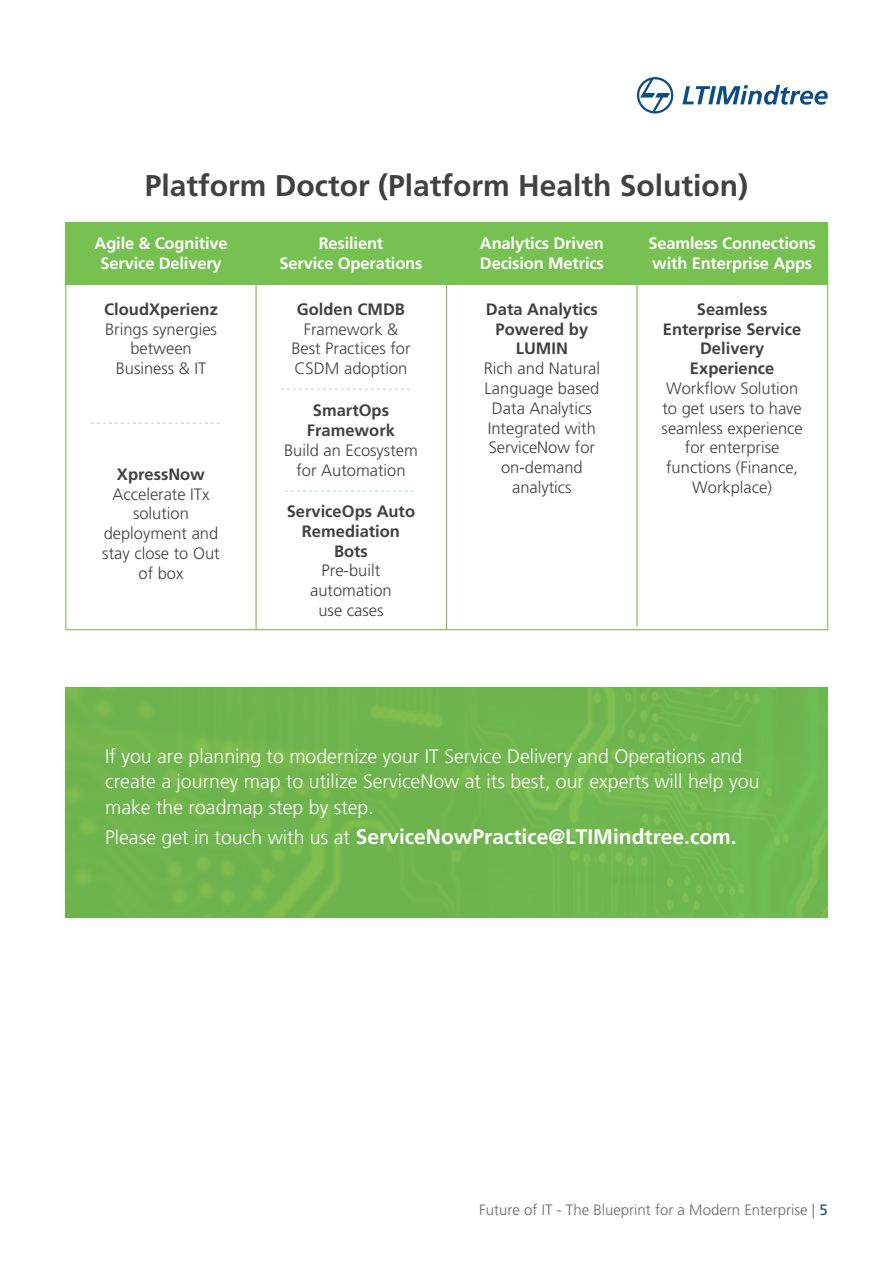
<style>
.page{position:relative;width:893px;height:1263px;background:#fff}
.page>*{position:absolute;margin:0;border:0;box-sizing:border-box;transform-origin:0 0}
.t1{font:700 30px "Frutiger LT Pro";color:#414142}
.t2{font:700 21px "Frutiger LT Pro";color:#fff}
.t3{font:300 19.5px/25.5px "Frutiger LT Pro";color:#fff}
.t4{font:300 16.5px/19.8px "Frutiger LT Pro";color:#424142;text-align:center}
.t5{font:700 16.5px/19.8px "Frutiger LT Pro";color:#424142;text-align:center}
.t6{font:700 16.5px/19.8px "Frutiger LT Pro";letter-spacing:-.01em;color:#fff;text-align:center}
.t7{font:300 15px "Frutiger LT Pro";color:#6b6a6b}
.s1{font-weight:300;font-size:19.5px}
.s2{font-weight:400;color:#134b80}
</style>
<div class="page">
<div style="left:66px;top:687px;width:762px;height:231px;background:#6fb54d"></div>
<div style="left:66px;top:223px;width:191px;height:62px;background:#76c151"></div>
<div style="left:628px;top:223px;width:200px;height:62px;background:#76c151"></div>
<div style="left:252px;top:223px;width:198px;height:62px;background:#76c151"></div>
<div style="left:441px;top:223px;width:187px;height:62px;background:#76c151"></div>
<svg style="left:91px;top:422px;width:132px;height:2px"></svg>
<svg style="left:281px;top:389px;width:132px;height:1px"></svg>
<svg style="left:285px;top:490px;width:129px;height:2px"></svg>
<hr style="left:256px;top:224px;width:1px;height:406px;background:#76c151">
<hr style="left:446px;top:224px;width:1px;height:406px;background:#76c151">
<hr style="left:636px;top:224px;width:2px;height:402px;background:#76c151">
<svg style="left:637px;top:77px;width:36px;height:36px"></svg>
<svg style="left:682px;top:85px;width:146px;height:20px"></svg>
<h1 class="t1" style="left:145px;top:168px;width:605px">Platform Doctor (Platform Health Solution)</h1>
<p class="t6" style="left:95px;top:233px;width:135px">Agile &amp; Cognitive<br>Service Delivery</p>
<p class="t6" style="left:280px;top:233px;width:144px">Resilient<br>Service Operations</p>
<p class="t6" style="left:480px;top:233px;width:126px;text-align:left">Analytics Driven<br>Decision Metrics</p>
<p class="t6" style="left:648px;top:233px;width:169px;text-align:left">Seamless Connections with Enterprise Apps</p>
<p class="t5" style="left:104px;top:299px;width:115px">CloudXperienz</p>
<p class="t4" style="left:105px;top:319px;width:113px">Brings synergies between<br>Business &amp; IT</p>
<p class="t5" style="left:297px;top:299px;width:110px">Golden CMDB</p>
<p class="t4" style="left:291px;top:319px;width:121px">Framework &amp;<br>Best Practices for<br>CSDM adoption</p>
<p class="t5" style="left:307px;top:401px;width:90px">SmartOps<br>Framework</p>
<p class="t4" style="left:284px;top:441px;width:135px">Build an Ecosystem for Automation</p>
<p class="t5" style="left:287px;top:501px;width:130px">ServiceOps Auto<br>Remediation<br>Bots</p>
<p class="t4" style="left:310px;top:561px;width:83px">Pre-built automation use cases</p>
<p class="t5" style="left:486px;top:299px;width:113px">Data Analytics<br>Powered by<br>LUMIN</p>
<p class="t4" style="left:484px;top:359px;width:118px">Rich and Natural<br>Language based<br>Data Analytics<br>Integrated with<br>ServiceNow for on-demand analytics</p>
<p class="t5" style="left:663px;top:299px;width:140px">Seamless<br>Enterprise Service<br>Delivery<br>Experience</p>
<p class="t4" style="left:662px;top:378px;width:143px">Workflow Solution to get users to have seamless experience for enterprise functions (Finance,<br>Workplace)</p>
<p class="t5" style="left:117px;top:464px;width:89px">XpressNow</p>
<p class="t4" style="left:102px;top:484px;width:119px">Accelerate ITx solution deployment and stay close to Out of box</p>
<p class="t3" style="left:105px;top:743px;width:656px">If you are planning to modernize your IT Service Delivery and Operations and create a journey map to utilize ServiceNow at its best, our experts will help you make the roadmap step by step.</p>
<p class="t2" style="left:105px;top:824px;width:633px"><span class="s1">Please get in touch with us at</span> ServiceNowPractice@LTIMindtree.com.</p>
<p class="t7" style="left:479px;top:1201px;width:350px">Future of IT - The Blueprint for a Modern Enterprise | <span class="s2">5</span></p>
</div>
